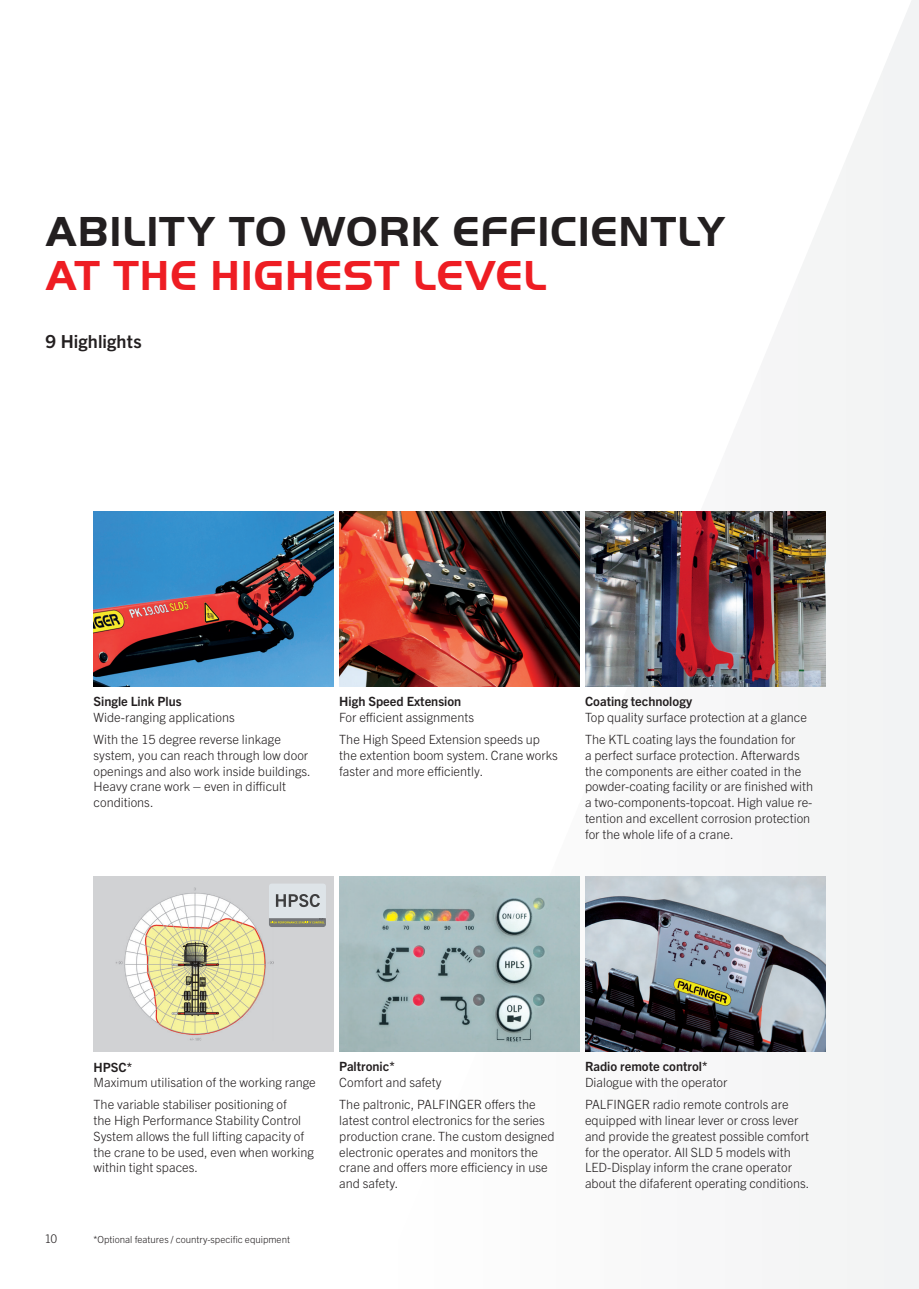
<style>
.page{position:relative;width:919px;height:1289px;background:#fff}
.page>*{position:absolute;margin:0;border:0;box-sizing:border-box;transform-origin:0 0}
.t1{font:700 43.5px "Palfinger Handel Gothic";letter-spacing:.02em;color:#231f20}
.t2{font:700 43.5px "Palfinger Handel Gothic";letter-spacing:.02em;color:#ee1d23}
.t3{font:700 18px "Trade Gothic Next LT Pro";letter-spacing:.01em;color:#231f20}
.t4{font:300 12.75px/15.8px "Trade Gothic Next LT Pro";color:#231f20}
.t5{font:700 12.75px "Trade Gothic Next LT Pro";color:#231f20}
.t6{font:300 12px "Trade Gothic Next LT Pro";color:#231f20}
.t7{font:300 9.75px "Trade Gothic Next LT Pro";color:#231f20}
</style>
<div class="page">
<img style="left:445px;top:1021px;width:473px;height:107px">
<div style="left:579px;top:913px;width:339px;height:108px;background:#f3f4f4"></div>
<img style="left:578px;top:644px;width:340px;height:162px">
<div style="left:825px;top:537px;width:93px;height:108px;background:#f3f4f4"></div>
<div style="left:798px;top:430px;width:120px;height:107px;background:#f3f4f4"></div>
<img style="left:585px;top:876px;width:240px;height:175px">
<img style="left:339px;top:511px;width:240px;height:175px">
<img style="left:339px;top:876px;width:240px;height:175px">
<img style="left:94px;top:511px;width:240px;height:175px">
<div style="left:94px;top:876px;width:240px;height:175px;background:#d1d2d4"></div>
<img style="left:116px;top:887px;width:157px;height:153px">
<img style="left:585px;top:511px;width:240px;height:175px">
<div style="left:269px;top:883px;width:57px;height:44px;background:#dee4e8;border-radius:3px"></div>
<svg style="left:276px;top:894px;width:44px;height:13px"></svg>
<svg style="left:269px;top:918px;width:57px;height:9px"></svg>
<h1 class="t1" style="left:45px;top:207px;width:681px">ABILITY TO WORK EFFICIENTLY</h1>
<h1 class="t2" style="left:45px;top:250px;width:502px">AT THE HIGHEST LEVEL</h1>
<h2 class="t3" style="left:45px;top:329px;width:97px">9 Highlights</h2>
<p class="t5" style="left:94px;top:692px;width:89px">Single Link Plus</p>
<p class="t4" style="left:94px;top:705px;width:189px;line-height:22.2px">Wide-ranging applications<br>With the 15 degree reverse linkage</p>
<p class="t4" style="left:94px;top:746px;width:219px">system, you can reach through low door openings and also work inside buildings.<br>Heavy crane work – even in difficult conditions.</p>
<p class="t5" style="left:339px;top:692px;width:123px">High Speed Extension</p>
<p class="t4" style="left:339px;top:705px;width:202px;line-height:22.2px">For efficient assignments<br>The High Speed Extension speeds up</p>
<p class="t4" style="left:339px;top:746px;width:220px">the extention boom system. Crane works faster and more efficiently.</p>
<p class="t5" style="left:585px;top:692px;width:109px">Coating technology</p>
<p class="t4" style="left:585px;top:705px;width:223px;line-height:22.2px">Top quality surface protection at a glance<br>The KTL coating lays the foundation for</p>
<p class="t4" style="left:585px;top:746px;width:230px">a perfect surface protection. Afterwards the components are either coated in the powder-coating facility or are finished with a two-components-topcoat. High value re&shy;tention and excellent corrosion protection for the whole life of a crane.</p>
<p class="t5" style="left:94px;top:1057px;width:40px">HPSC*</p>
<p class="t4" style="left:94px;top:1070px;width:224px;line-height:22.2px">Maximum utilisation of the working range<br>The variable stabiliser positioning of</p>
<p class="t4" style="left:94px;top:1111px;width:222px">the High Performance Stability Control System allows the full lifting capacity of the crane to be used, even when working within tight spaces.</p>
<p class="t6" style="left:45px;top:1230px;width:13px">10</p>
<p class="t7" style="left:94px;top:1233px;width:198px">*Optional features / country-specific equipment</p>
<p class="t5" style="left:339px;top:1057px;width:57px">Paltronic*</p>
<p class="t4" style="left:339px;top:1070px;width:198px;line-height:22.2px">Comfort and safety<br>The paltronic, PALFINGER offers the</p>
<p class="t4" style="left:339px;top:1111px;width:217px">latest control electronics for the series production crane. The custom designed electronic operates and monitors the crane and offers more efficiency in use and safety.</p>
<p class="t5" style="left:585px;top:1057px;width:124px">Radio remote control*</p>
<p class="t4" style="left:585px;top:1070px;width:205px;line-height:22.2px">Dialogue with the operator<br>PALFINGER radio remote controls are</p>
<p class="t4" style="left:585px;top:1111px;width:226px">equipped with linear lever or cross lever and provide the greatest possible comfort for the operator. All SLD 5 models with LED-Display inform the crane operator about the difaferent operating conditions.</p>
</div>
